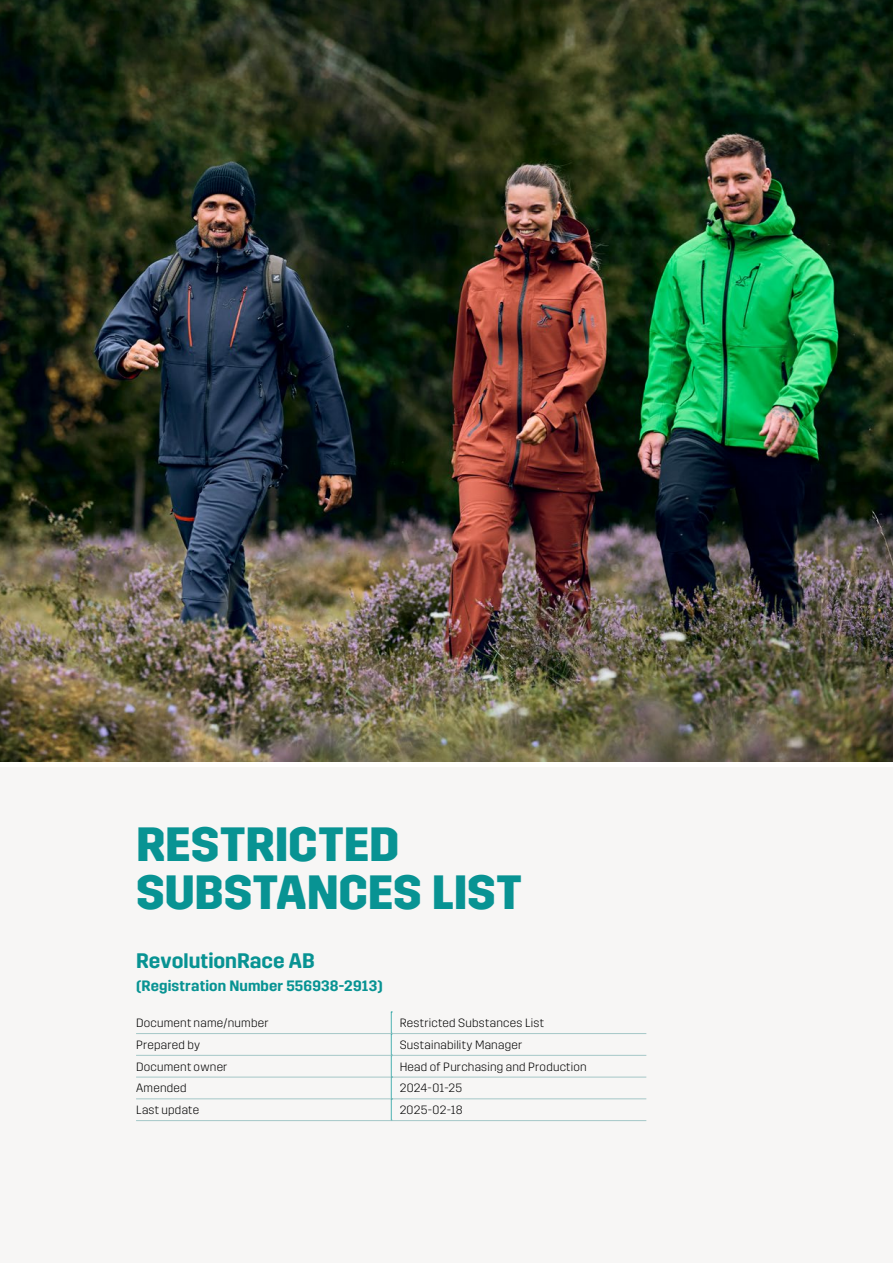
<style>
.page{position:relative;width:893px;height:1263px;background:#fff}
.page>*{position:absolute;margin:0;border:0;box-sizing:border-box;transform-origin:0 0}
.t1{font:700 48px/48px "Trim";letter-spacing:-.005em;color:#089393}
.t2{font:600 21px "Trim";color:#089393}
.t3{font:600 15px "Trim";letter-spacing:.01em;color:#089393}
.t4{font:300 12px "Trim";letter-spacing:.02em;color:#000}
</style>
<div class="page">
<div style="left:0;top:767px;width:893px;height:496px;background:#f7f6f5"></div>
<img style="left:0;top:0;width:893px;height:761px">
<svg style="left:391px;top:1012px;width:1px;height:108px"></svg>
<hr style="left:136px;top:1033px;width:255px;height:1px;background:#a4c7c7">
<hr style="left:391px;top:1033px;width:255px;height:1px;background:#a4c7c7">
<hr style="left:136px;top:1055px;width:255px;height:1px;background:#a4c7c7">
<hr style="left:391px;top:1055px;width:255px;height:1px;background:#a4c7c7">
<hr style="left:136px;top:1077px;width:255px;height:1px;background:#a4c7c7">
<hr style="left:391px;top:1077px;width:255px;height:1px;background:#a4c7c7">
<hr style="left:391px;top:1098px;width:255px;height:1px;background:#a4c7c7">
<hr style="left:136px;top:1120px;width:255px;height:1px;background:#a4c7c7">
<hr style="left:391px;top:1120px;width:255px;height:1px;background:#a4c7c7">
<hr style="left:136px;top:1098px;width:255px;height:1px;background:#a4c7c7">
<h1 class="t1" style="left:136px;top:821px;width:387px">RESTRICTED<br>SUBSTANCES LIST</h1>
<h2 class="t2" style="left:136px;top:949px;width:180px">RevolutionRace AB</h2>
<p class="t3" style="left:136px;top:977px;width:248px">(Registration Number 556938-2913)</p>
<p class="t4" style="left:136px;top:1016px;width:134px">Document name/number</p>
<p class="t4" style="left:400px;top:1016px;width:146px">Restricted Substances List</p>
<p class="t4" style="left:136px;top:1038px;width:66px">Prepared by</p>
<p class="t4" style="left:400px;top:1038px;width:124px">Sustainability Manager</p>
<p class="t4" style="left:136px;top:1060px;width:93px">Document owner</p>
<p class="t4" style="left:400px;top:1060px;width:189px">Head of Purchasing and Production</p>
<p class="t4" style="left:136px;top:1081px;width:52px">Amended</p>
<p class="t4" style="left:400px;top:1081px;width:64px">2024-01-25</p>
<p class="t4" style="left:136px;top:1103px;width:65px">Last update</p>
<p class="t4" style="left:400px;top:1103px;width:65px">2025-02-18</p>
</div>
